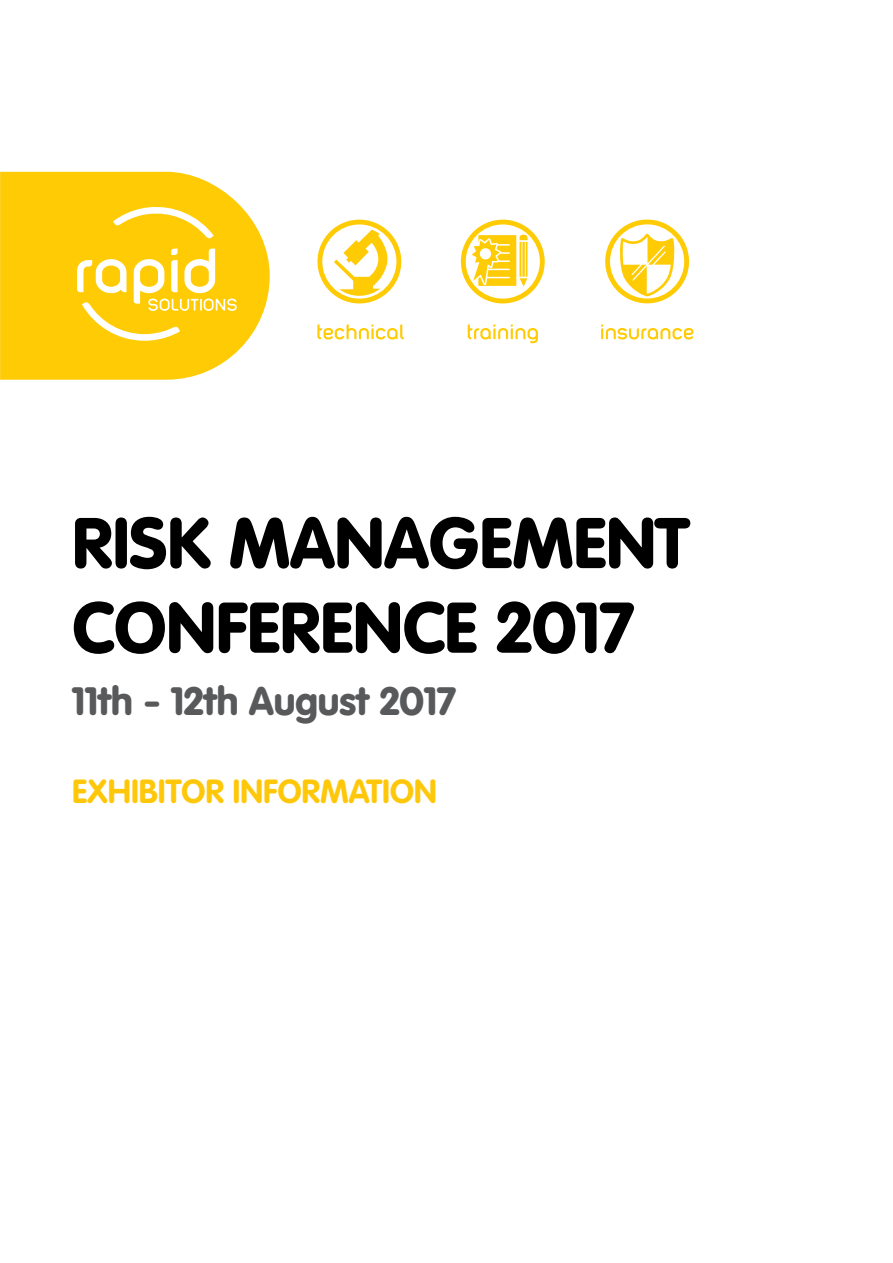
<style>
.page{position:relative;width:893px;height:1263px;background:#fff}
.page>*{position:absolute;margin:0;border:0;box-sizing:border-box;transform-origin:0 0}
.t1{font:900 70.5px/84.6px "VAG Rounded Std";color:#000}
.t2{font:900 39px "VAG Rounded Std";color:#58595b}
.t3{font:700 33px "VAG Rounded Std";color:#ffc709}
</style>
<div class="page">
<svg style="left:0;top:172px;width:270px;height:208px;background:#ffd124"></svg>
<svg style="left:113px;top:204px;width:101px;height:35px"></svg>
<svg style="left:77px;top:249px;width:160px;height:92px"></svg>
<svg style="left:601px;top:324px;width:92px;height:15px"></svg>
<svg style="left:605px;top:220px;width:84px;height:83px"></svg>
<svg style="left:461px;top:220px;width:84px;height:83px"></svg>
<svg style="left:468px;top:324px;width:70px;height:19px"></svg>
<svg style="left:317px;top:324px;width:87px;height:15px"></svg>
<svg style="left:317px;top:220px;width:84px;height:83px"></svg>
<p class="t1" style="left:72px;top:503px;width:618px">RISK MANAGEMENT<br>CONFERENCE 2017</p>
<p class="t2" style="left:72px;top:678px;width:385px">11th - 12th August 2017</p>
<p class="t3" style="left:72px;top:772px;width:366px">EXHIBITOR INFORMATION</p>
</div>
